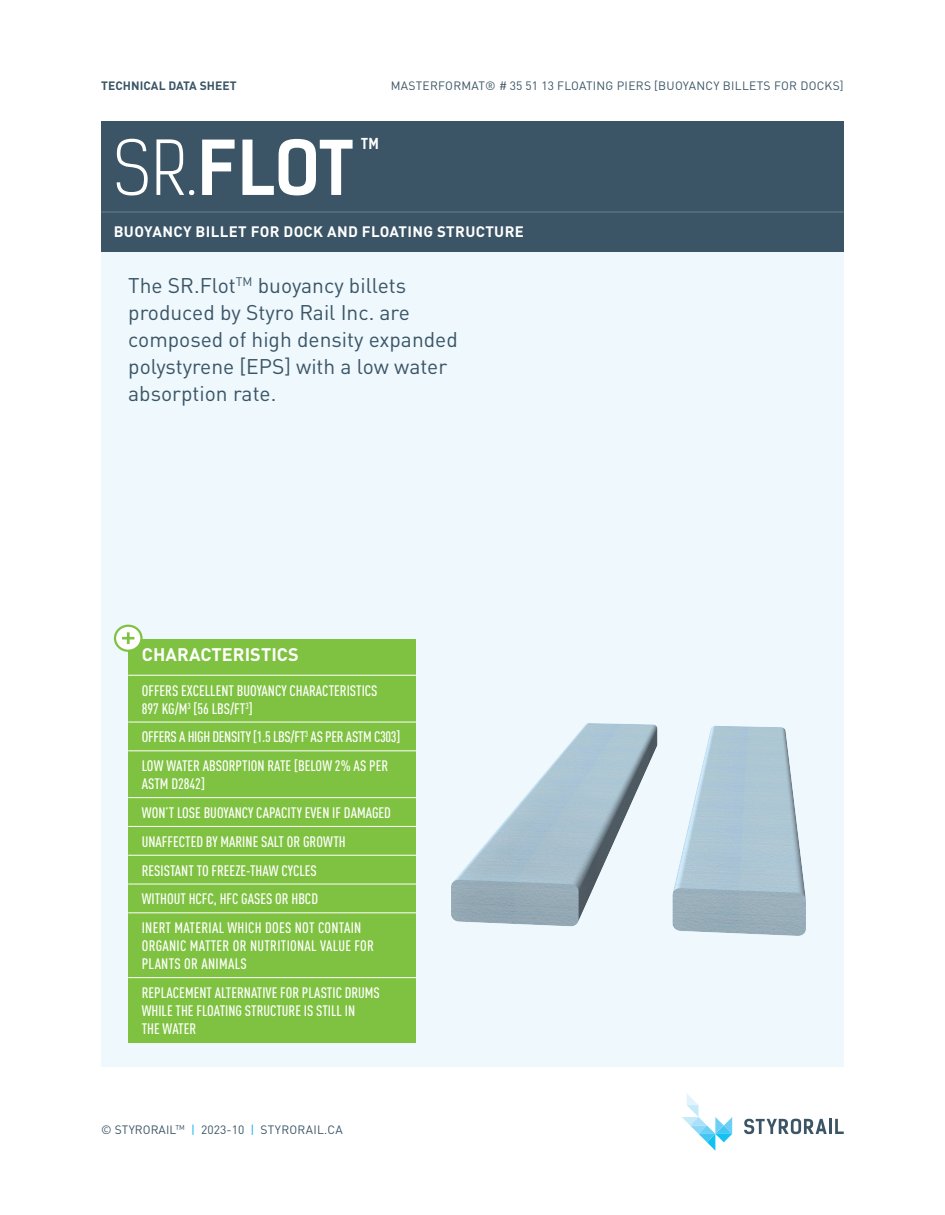
<style>
.page{position:relative;width:945px;height:1215px;background:#fff}
.page>*{position:absolute;margin:0;border:0;box-sizing:border-box;transform-origin:0 0}
.t1{font:700 71.85px "Kelson Sans";color:#fff}
.t2{font:21px/27px "DIN Pro";color:#3b5566}
.t3{font:700 18px "DIN Pro";letter-spacing:.005em;color:#fff}
.t4{font:500 15px/28.8px "DIN Cond";color:#fff}
.t5{font:500 15px/18px "DIN Cond";letter-spacing:.02em;color:#fff}
.t6{font:700 15px "DIN Pro";letter-spacing:.025em;color:#fff}
.t7{font:700 14.4px "Kelson Sans";color:#fff}
.t8{font:12px "DIN Pro";letter-spacing:.025em;color:#3b5566}
.t9{font:12px "DIN Pro";letter-spacing:.005em;color:#3b5566}
.t10{font:700 12px "DIN Pro";letter-spacing:.005em;color:#3b5566}
.s1{font-weight:300}
.s2{color:#00aeef}
</style>
<div class="page">
<svg style="left:682px;top:1094px;width:50px;height:57px"></svg>
<svg style="left:744px;top:1119px;width:83px;height:15px"></svg>
<hr style="left:829px;top:1119px;width:3px;height:15px;background:#3b5566">
<svg style="left:835px;top:1119px;width:9px;height:15px"></svg>
<div style="left:101px;top:252px;width:743px;height:815px;background:#eef8fd"></div>
<div style="left:101px;top:121px;width:743px;height:131px;background:#3b5566"></div>
<hr style="left:101px;top:211px;width:743px;height:2px;background:#687a8a">
<div style="left:128px;top:639px;width:288px;height:403px;background:#7fc241"></div>
<hr style="left:128px;top:675px;width:288px;height:1px;background:#fff">
<hr style="left:128px;top:722px;width:288px;height:1px;background:#fff">
<hr style="left:128px;top:751px;width:288px;height:1px;background:#fff">
<hr style="left:128px;top:797px;width:288px;height:1px;background:#fff">
<hr style="left:128px;top:826px;width:288px;height:1px;background:#fff">
<hr style="left:128px;top:855px;width:288px;height:1px;background:#fff">
<hr style="left:128px;top:884px;width:288px;height:1px;background:#fff">
<hr style="left:128px;top:913px;width:288px;height:1px;background:#fff">
<hr style="left:128px;top:977px;width:288px;height:1px;background:#fff">
<svg style="left:115px;top:626px;width:26px;height:25px"></svg>
<div style="left:114px;top:625px;width:29px;height:27px;border:2px solid #7fc241;border-radius:50%"></div>
<svg style="left:122px;top:632px;width:12px;height:12px"></svg>
<img style="left:452px;top:724px;width:354px;height:212px">
<p class="t10" style="left:101px;top:75px;width:137px">TECHNICAL DATA SHEET</p>
<p class="t8" style="left:391px;top:76px;width:455px">MASTERFORMAT® # 35 51 13 FLOATING PIERS [BUOYANCY BILLETS FOR DOCKS]</p>
<h1 class="t1" style="left:114px;top:124px;width:241px"><span class="s1">SR.</span>FLOT</h1>
<p class="t7" style="left:361px;top:135px;width:19px">TM</p>
<p class="t6" style="left:114px;top:219px;width:412px">BUOYANCY BILLET FOR DOCK AND FLOATING STRUCTURE</p>
<h2 class="t2" style="left:128px;top:270px;width:331px">The SR.Flot<sup>TM</sup> buoyancy billets produced by Styro Rail Inc. are composed of high density expanded polystyrene [EPS] with a low water absorption rate.</h2>
<p class="t3" style="left:142px;top:640px;width:158px">CHARACTERISTICS</p>
<p class="t4" style="left:142px;top:681px;width:237px;line-height:18px">OFFERS EXCELLENT BUOYANCY CHARACTERISTICS<br>897 KG/M<sup>3</sup> [56 LBS/FT<sup>3</sup>]</p>
<p class="t4" style="left:142px;top:722px;width:260px">OFFERS A HIGH DENSITY [1.5 LBS/FT<sup>3</sup> AS PER ASTM C303]<br>LOW WATER ABSORPTION RATE [BELOW 2% AS PER</p>
<p class="t4" style="left:142px;top:769px;width:251px">ASTM D2842]<br>WON’T LOSE BUOYANCY CAPACITY EVEN IF DAMAGED<br>UNAFFECTED BY MARINE SALT OR GROWTH<br>RESISTANT TO FREEZE-THAW CYCLES<br>WITHOUT HCFC, HFC GASES OR HBCD<br>INERT MATERIAL WHICH DOES NOT CONTAIN</p>
<p class="t5" style="left:142px;top:937px;width:234px">ORGANIC MATTER OR NUTRITIONAL VALUE FOR<br>PLANTS OR ANIMALS</p>
<p class="t4" style="left:142px;top:983px;width:240px;line-height:18px">REPLACEMENT ALTERNATIVE FOR PLASTIC DRUMS<br>WHILE THE FLOATING STRUCTURE IS STILL IN<br>THE WATER</p>
<p class="t9" style="left:101px;top:1120px;width:243px">© STYRORAIL<sup>TM</sup> <span class="s2">|</span> 2023-10 <span class="s2">|</span> STYRORAIL.CA</p>
</div>
